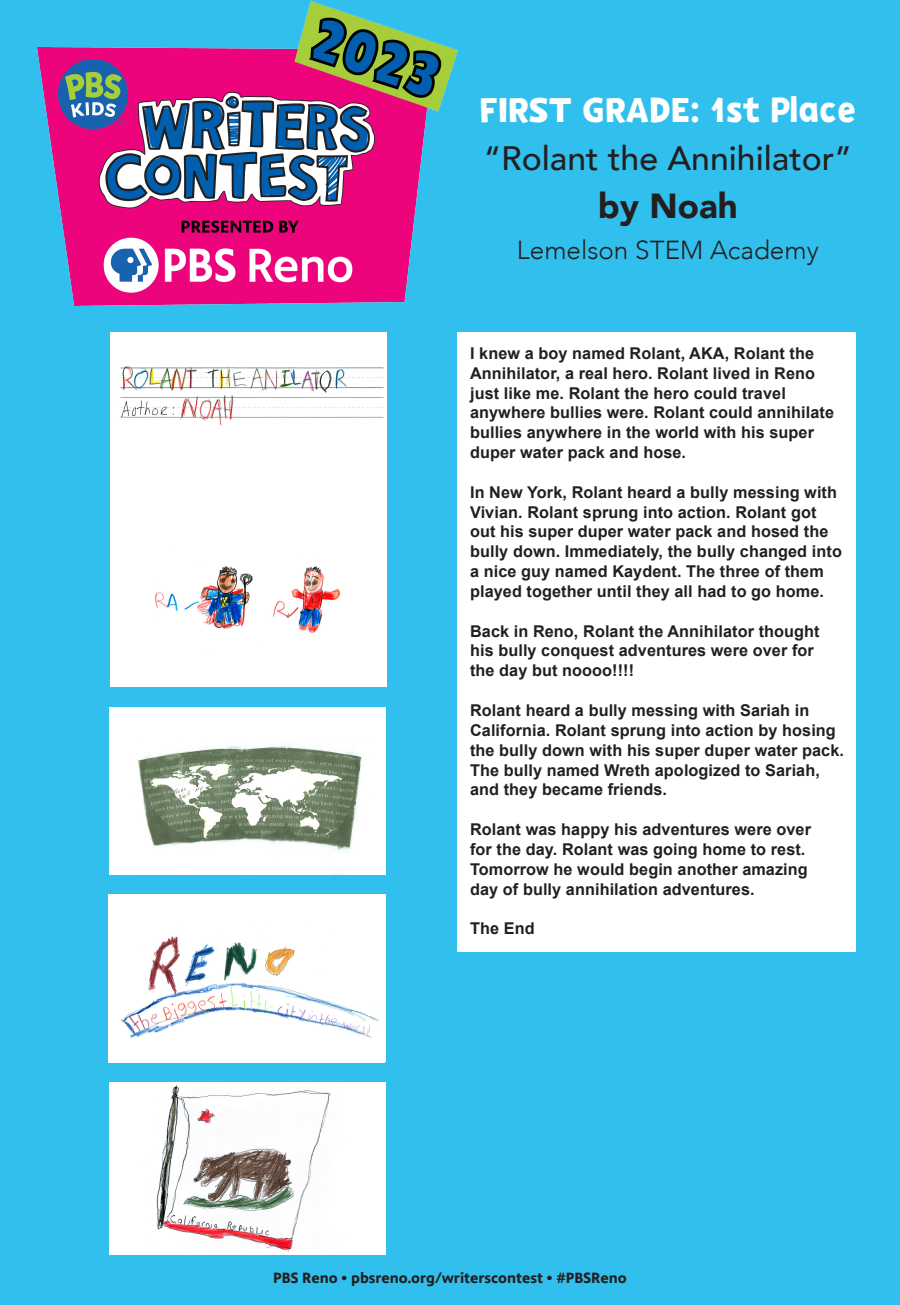
<style>
.page{position:relative;width:900px;height:1305px;background:#31c0ed}
.page>*{position:absolute;margin:0;border:0;box-sizing:border-box;transform-origin:0 0}
.t1{font:34.75px "PBSKIDS Headline";letter-spacing:.01em;color:#fff}
.t2{font:900 34.75px "Avenir";color:#231f20}
.t3{font:500 33.75px "Avenir";color:#231f20}
.t4{font:300 26.06px "Avenir";color:#231f20}
.t5{font:700 16.25px/19.9px "Arial";letter-spacing:.005em;color:#231f20}
.t6{font:700 15px "PBS Sans";color:#231f20}
</style>
<div class="page">
<div style="left:457px;top:333px;width:399px;height:619px;background:#fff"></div>
<img style="left:110px;top:333px;width:276px;height:354px">
<img style="left:109px;top:707px;width:277px;height:168px">
<img style="left:109px;top:895px;width:275px;height:167px">
<div style="left:110px;top:1082px;width:276px;height:173px;background:#fff"></div>
<img style="left:156px;top:1085px;width:175px;height:167px">
<img style="left:37px;top:1px;width:421px;height:304px">
<p class="t1" style="left:480px;top:88px;width:378px">FIRST GRADE: 1st Place</p>
<p class="t3" style="left:484px;top:129px;width:370px">“Rolant the Annihilator”</p>
<p class="t2" style="left:598px;top:176px;width:141px">by Noah</p>
<p class="t4" style="left:517px;top:235px;width:303px">Lemelson STEM Academy</p>
<p class="t5" style="left:470px;top:344px;width:365px">I knew a boy named Rolant, AKA, Rolant the Annihilator, a real hero. Rolant lived in Reno just like me. Rolant the hero could travel anywhere bullies were. Rolant could annihilate bullies anywhere in the world with his super duper water pack and hose.</p>
<p class="t5" style="left:470px;top:483px;width:373px">In New York, Rolant heard a bully messing with Vivian. Rolant sprung into action. Rolant got out his super duper water pack and hosed the bully down. Immediately, the bully changed into a nice guy named Kaydent. The three of them played together until they all had to go home.</p>
<p class="t5" style="left:470px;top:622px;width:351px">Back in Reno, Rolant the Annihilator thought his bully conquest adventures were over for</p>
<p class="t5" style="left:470px;top:661px;width:166px">the day but noooo!!!!</p>
<p class="t5" style="left:470px;top:701px;width:375px">Rolant heard a bully messing with Sariah in California. Rolant sprung into action by hosing the bully down with his super duper water pack.<br>The bully named Wreth apologized to Sariah, and they became friends.</p>
<p class="t5" style="left:470px;top:820px;width:343px">Rolant was happy his adventures were over for the day. Rolant was going home to rest.<br>Tomorrow he would begin another amazing</p>
<p class="t5" style="left:470px;top:880px;width:286px">day of bully annihilation adventures.</p>
<p class="t5" style="left:470px;top:919px;width:66px">The End</p>
<p class="t6" style="left:273px;top:1269px;width:355px">PBS Reno • pbsreno.org/writerscontest • #PBSReno</p>
</div>
